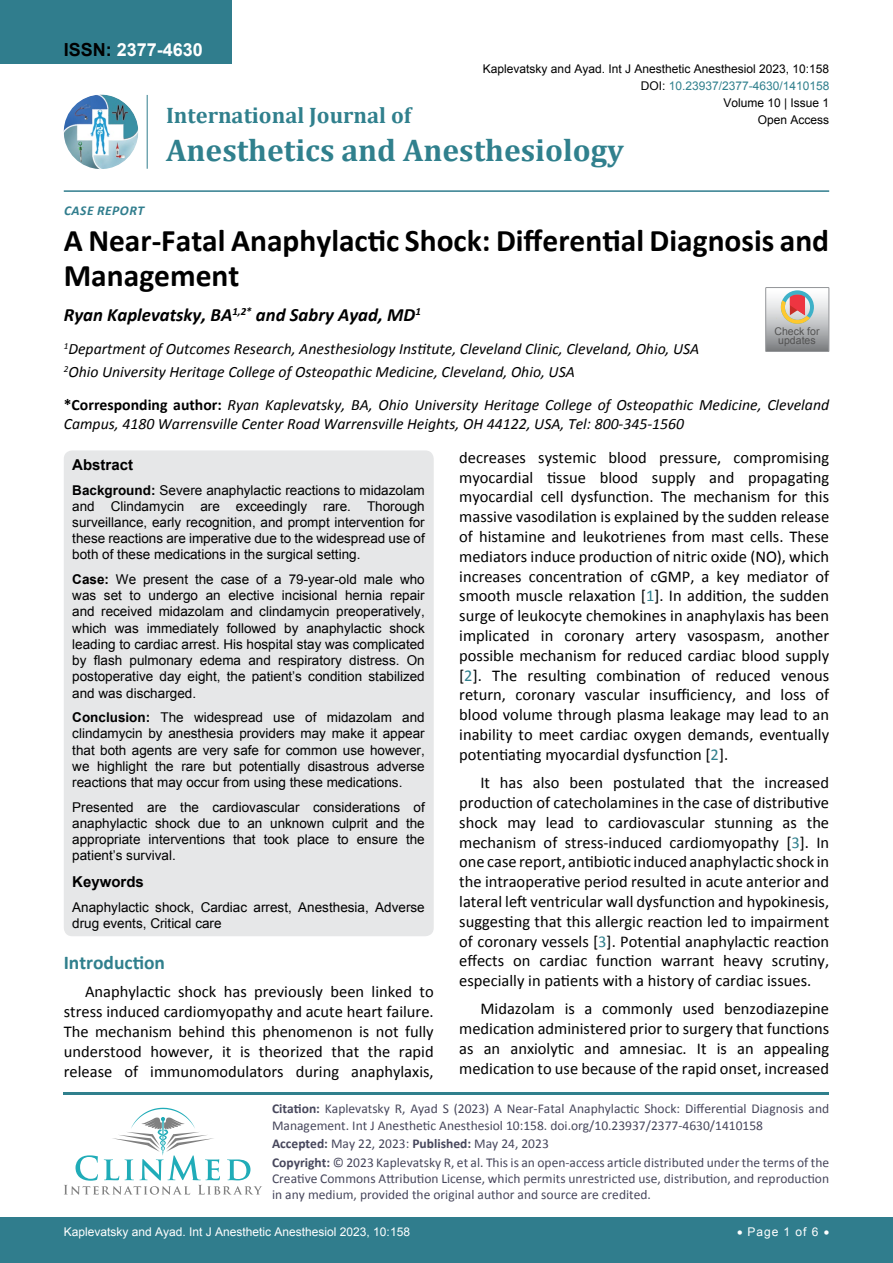
<style>
.page{position:relative;width:893px;height:1263px;background:#fff}
.page>*{position:absolute;margin:0;border:0;box-sizing:border-box;transform-origin:0 0}
.t1{font:700 31.5px/34.5px "Calibri";color:#000}
.t2{font:700 31.5px "Cambria";color:#30808d}
.t3{font:700 22.5px "Cambria";color:#30808d}
.t4{font:700 19.5px "Calibri";color:#30808d}
.t5{font:italic 700 18.75px "Calibri";color:#000}
.t6{font:700 18px "Arial";color:#fff}
.t7{font:16.5px/19.8px "Calibri";color:#000;text-align:justify}
.t8{font:italic 15.75px/23.1px "Calibri";color:#000}
.t9{font:700 15px "Arial";color:#000}
.t10{font:13.5px/16.2px "Arial";color:#000;text-align:justify}
.t11{font:13.5px/16.2px "Calibri";color:#47475c}
.t12{font:italic 700 13.5px "Calibri";letter-spacing:.04em;color:#307d8d}
.t13{font:12px "Arial";color:#000}
.t14{font:12px "Arial";color:#fff}
.t15{font:12px "Arial";color:#30808d}
.t16{font:10.65px/9.1px "Arial";color:#535353;text-align:center}
.s1{color:#000}
.s2{font-weight:700;font-style:normal}
.s3{font-weight:700}
.s4{color:#30808d}
</style>
<div class="page">
<img style="left:64px;top:95px;width:74px;height:74px;border-radius:37px">
<hr style="left:147px;top:95px;width:1px;height:74px;background:#307d8d">
<hr style="left:64px;top:190px;width:765px;height:2px;background:#307d8d">
<hr style="left:64px;top:1092px;width:765px;height:3px;background:#30808d">
<svg style="left:64px;top:1108px;width:198px;height:87px"></svg>
<div style="left:0;top:1217px;width:893px;height:46px;background:#307d8d"></div>
<div style="left:0;top:0;width:231px;height:64px;background:#307d8d"></div>
<div style="left:64px;top:450px;width:370px;height:486px;background:#e6e7e8;border-radius:9px"></div>
<div style="left:765px;top:287px;width:64px;height:65px;border:1px solid #939598"></div>
<svg style="left:766px;top:288px;width:63px;height:64px;background:#bdb6b3"></svg>
<p class="t6" style="left:64px;top:38px;width:141px"><span class="s1">ISSN:</span> 2377-4630</p>
<p class="t12" style="left:64px;top:202px;width:82px">Case Repor t</p>
<p class="t13" style="left:483px;top:60px;width:348px">Kaplevatsky and Ayad. Int J Anesthetic Anesthesiol 2023, 10:158</p>
<p class="t13" style="left:723px;top:95px;width:107px">Volume 10 | Issue 1</p>
<p class="t15" style="left:641px;top:78px;width:190px"><span class="s1">DOI:</span> 10.23937/2377-4630/1410158</p>
<h2 class="t3" style="left:166px;top:100px;width:247px">International Journal of</h2>
<h1 class="t2" style="left:166px;top:128px;width:459px">Anesthetics and Anesthesiology</h1>
<p class="t13" style="left:758px;top:112px;width:73px">Open Access</p>
<h1 class="t1" style="left:64px;top:223px;width:767px">A Near-Fatal Anaphylactic Shock: Differential Diagnosis and<br>Management</h1>
<p class="t5" style="left:64px;top:303px;width:359px">Ryan Kaplevatsky, BA<sup>1,2*</sup> and Sabry Ayad, MD<sup>1</sup></p>
<p class="t8" style="left:64px;top:337px;width:637px"><sup>1</sup>Department of Outcomes Research, Anesthesiology Institute, Cleveland Clinic, Cleveland, Ohio, USA<br><sup>2</sup>Ohio University Heritage College of Osteopathic Medicine, Cleveland, Ohio, USA</p>
<p class="t8" style="left:64px;top:395px;width:767px;line-height:18.9px"><span class="s2">*Corresponding author:</span> Ryan Kaplevatsky, BA, Ohio University Heritage College of Osteopathic Medicine, Cleveland<br>Campus, 4180 Warrensville Center Road Warrensville Heights, OH 44122, USA, Tel: 800-345-1560</p>
<p class="t9" style="left:72px;top:455px;width:62px">Abstract</p>
<p class="t10" style="left:72px;top:482px;width:354px"><span class="s3">Background:</span> Severe anaphylactic reactions to midazolam and Clindamycin are exceedingly rare. Thorough surveillance, early recognition, and prompt intervention for these reactions are imperative due to the widespread use of both of these medications in the surgical setting.</p>
<p class="t10" style="left:72px;top:571px;width:354px"><span class="s3">Case:</span> We present the case of a 79-year-old male who was set to undergo an elective incisional hernia repair and received midazolam and clindamycin preoperatively, which was immediately followed by anaphylactic shock leading to cardiac arrest. His hospital stay was complicated by flash pulmonary edema and respiratory distress. On postoperative day eight, the patient’s condition stabilized and was discharged.</p>
<p class="t10" style="left:72px;top:709px;width:354px"><span class="s3">Conclusion:</span> The widespread use of midazolam and clindamycin by anesthesia providers may make it appear that both agents are very safe for common use however, we highlight the rare but potentially disastrous adverse reactions that may occur from using these medications.</p>
<p class="t10" style="left:72px;top:799px;width:354px">Presented are the cardiovascular considerations of anaphylactic shock due to an unknown culprit and the appropriate interventions that took place to ensure the patient’s survival.</p>
<p class="t9" style="left:72px;top:871px;width:73px">Keywords</p>
<p class="t10" style="left:72px;top:899px;width:354px">Anaphylactic shock, Cardiac arrest, Anesthesia, Adverse drug events, Critical care</p>
<p class="t16" style="left:774px;top:327px;width:47px">Check for updates</p>
<p class="t7" style="left:459px;top:447px;width:371px">decreases systemic blood pressure, compromising myocardial tissue blood supply and propagating myocardial cell dysfunction. The mechanism for this massive vasodilation is explained by the sudden release of histamine and leukotrienes from mast cells. These mediators induce production of nitric oxide (NO), which increases concentration of cGMP, a key mediator of smooth muscle relaxation [<span class="s4">1</span>]. In addition, the sudden surge of leukocyte chemokines in anaphylaxis has been implicated in coronary artery vasospasm, another possible mechanism for reduced cardiac blood supply [<span class="s4">2</span>]. The resulting combination of reduced venous return, coronary vascular insufficiency, and loss of blood volume through plasma leakage may lead to an inability to meet cardiac oxygen demands, eventually potentiating myocardial dysfunction [<span class="s4">2</span>].</p>
<p class="t7" style="left:459px;top:773px;width:371px;text-indent:21px">It has also been postulated that the increased production of catecholamines in the case of distributive shock may lead to cardiovascular stunning as the mechanism of stress-induced cardiomyopathy [<span class="s4">3</span>]. In one case report, antibiotic induced anaphylactic shock in the intraoperative period resulted in acute anterior and lateral left ventricular wall dysfunction and hypokinesis, suggesting that this allergic reaction led to impairment of coronary vessels [<span class="s4">3</span>]. Potential anaphylactic reaction effects on cardiac function warrant heavy scrutiny, especially in patients with a history of cardiac issues.</p>
<p class="t7" style="left:459px;top:999px;width:371px;text-indent:21px">Midazolam is a commonly used benzodiazepine medication administered prior to surgery that functions as an anxiolytic and amnesiac. It is an appealing medication to use because of the rapid onset, increased</p>
<p class="t4" style="left:64px;top:950px;width:103px">Introduction</p>
<p class="t7" style="left:64px;top:982px;width:371px;text-indent:21px">Anaphylactic shock has previously been linked to stress induced cardiomyopathy and acute heart failure.<br>The mechanism behind this phenomenon is not fully understood however, it is theorized that the rapid release of immunomodulators during anaphylaxis,</p>
<p class="t11" style="left:272px;top:1101px;width:559px"><span class="s3">Citation:</span> Kaplevatsky R, Ayad S (2023) A Near-Fatal Anaphylactic Shock: Differential Diagnosis and<br>Management. Int J Anesthetic Anesthesiol 10:158. doi.org/10.23937/2377-4630/1410158</p>
<p class="t11" style="left:272px;top:1134px;width:559px;line-height:18.6px"><span class="s3">Accepted:</span> May 22, 2023: <span class="s3">Published:</span> May 24, 2023<br><span class="s3">Copyright:</span> © 2023 Kaplevatsky R, et al. This is an open-access article distributed under the terms of the</p>
<p class="t11" style="left:272px;top:1170px;width:559px">Creative Commons Attribution License, which permits unrestricted use, distribution, and reproduction in any medium, provided the original author and source are credited.</p>
<p class="t14" style="left:737px;top:1223px;width:94px">• Page 1 of 6 •</p>
<p class="t14" style="left:64px;top:1223px;width:348px">Kaplevatsky and Ayad. Int J Anesthetic Anesthesiol 2023, 10:158</p>
</div>
